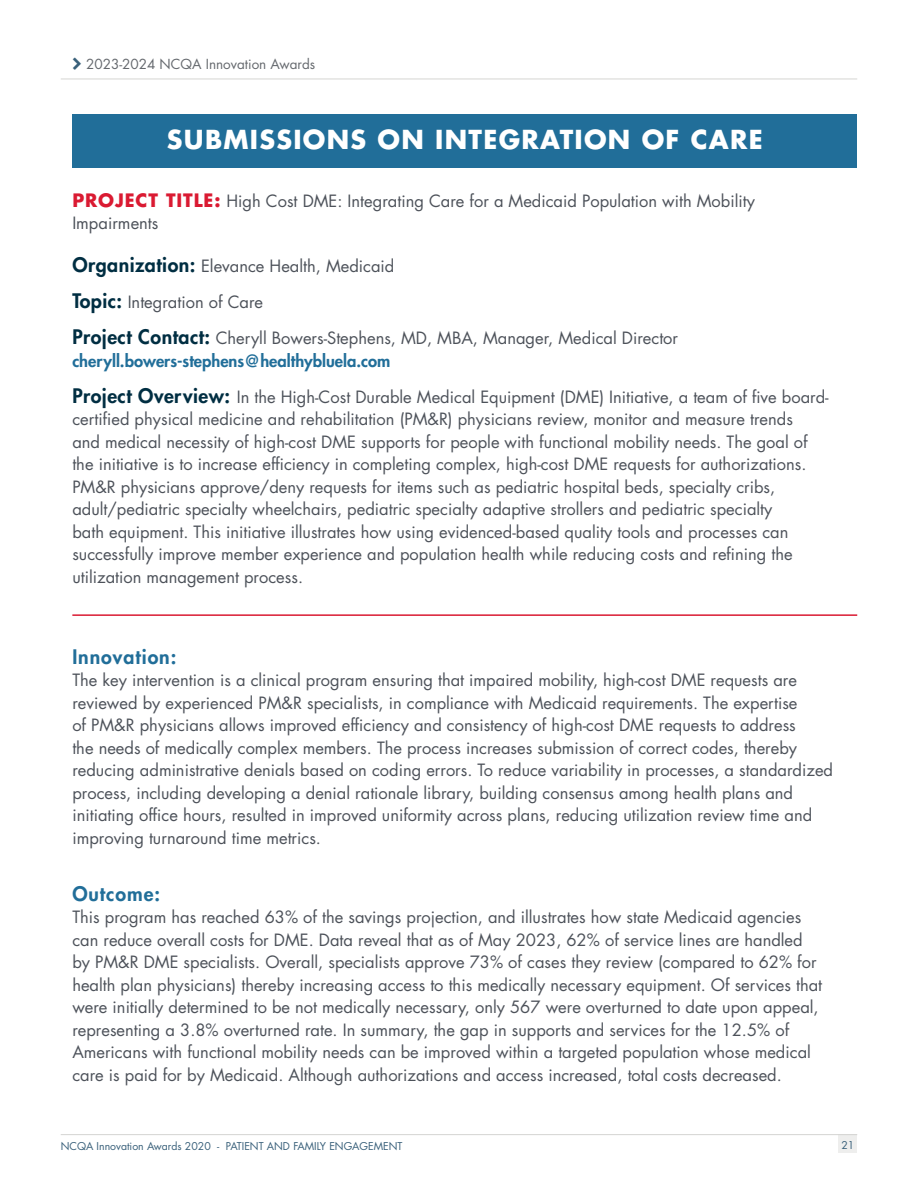
<style>
.page{position:relative;width:918px;height:1188px;background:#fff}
.page>*{position:absolute;margin:0;border:0;box-sizing:border-box;transform-origin:0 0}
.t1{font:700 25.5px "Futura Std";letter-spacing:.05em;color:#fff}
.t2{font:800 19.5px "Futura Std";letter-spacing:.05em;color:#216e99}
.t3{font:16.5px/22.5px "Futura Std";color:#4d525a}
.t4{font:800 16.5px "Futura Std";color:#216e99}
.t5{font:13.5px "Futura Std";color:#65696e}
.t6{font:10.5px "Futura Std";color:#39607a}
.s1{font-weight:700;font-size:18px;color:#da1a32}
.s2{font-weight:800;font-size:19.5px;color:#002e42}
</style>
<div class="page">
<div style="left:839px;top:1135px;width:18px;height:18px;background:#eeeeed"></div>
<hr style="left:61px;top:1134px;width:796px;height:1px;background:#d5d5d2">
<hr style="left:61px;top:79px;width:796px;height:1px;background:#d5d5d2">
<hr style="left:72px;top:614px;width:785px;height:2px;background:#da1a32">
<div style="left:72px;top:114px;width:785px;height:54px;background:#216e99"></div>
<p class="t5" style="left:86px;top:56px;width:231px">2023-2024 NCQA Innovation Awards</p>
<h2 class="t1" style="left:167px;top:123px;width:597px">SUBMISSIONS ON INTEGRATION OF CARE</h2>
<p class="t3" style="left:72px;top:190px;width:684px"><span class="s1">PROJECT TITLE:</span> High Cost DME: Integrating Care for a Medicaid Population with Mobility<br>Impairments</p>
<p class="t3" style="left:72px;top:255px;width:324px"><span class="s2">Organization:</span> Elevance Health, Medicaid</p>
<p class="t3" style="left:72px;top:291px;width:192px"><span class="s2">Topic:</span> Integration of Care</p>
<p class="t3" style="left:72px;top:327px;width:607px"><span class="s2">Project Contact:</span> Cheryll Bowers-Stephens, MD, MBA, Manager, Medical Director</p>
<p class="t4" style="left:72px;top:350px;width:320px">cheryll.bowers-stephens@healthybluela.com</p>
<p class="t3" style="left:72px;top:385px;width:758px"><span class="s2">Project Overview:</span> In the High-Cost Durable Medical Equipment (DME) Initiative, a team of five board&shy;certified physical medicine and rehabilitation (PM&amp;R) physicians review, monitor and measure trends<br>and medical necessity of high-cost DME supports for people with functional mobility needs. The goal of the initiative is to increase efficiency in completing complex, high-cost DME requests for authorizations.<br>PM&amp;R physicians approve/deny requests for items such as pediatric hospital beds, specialty cribs, adult/pediatric specialty wheelchairs, pediatric specialty adaptive strollers and pediatric specialty<br>bath equipment. This initiative illustrates how using evidenced-based quality tools and processes can successfully improve member experience and population health while reducing costs and refining the utilization management process.</p>
<p class="t2" style="left:72px;top:644px;width:106px">Innovation:</p>
<p class="t3" style="left:72px;top:669px;width:762px">The key intervention is a clinical program ensuring that impaired mobility, high-cost DME requests are reviewed by experienced PM&amp;R specialists, in compliance with Medicaid requirements. The expertise<br>of PM&amp;R physicians allows improved efficiency and consistency of high-cost DME requests to address<br>the needs of medically complex members. The process increases submission of correct codes, thereby reducing administrative denials based on coding errors. To reduce variability in processes, a standardized process, including developing a denial rationale library, building consensus among health plans and initiating office hours, resulted in improved uniformity across plans, reducing utilization review time and improving turnaround time metrics.</p>
<p class="t2" style="left:72px;top:881px;width:89px">Outcome:</p>
<p class="t3" style="left:72px;top:906px;width:751px">This program has reached 63% of the savings projection, and illustrates how state Medicaid agencies can reduce overall costs for DME. Data reveal that as of May 2023, 62% of service lines are handled by PM&amp;R DME specialists. Overall, specialists approve 73% of cases they review (compared to 62% for health plan physicians) thereby increasing access to this medically necessary equipment. Of services that were initially determined to be not medically necessary, only 567 were overturned to date upon appeal, representing a 3. 8% overturned rate. In summary, the gap in supports and services for the 12.5% of Americans with functional mobility needs can be improved within a targeted population whose medical care is paid for by Medicaid. Although authorizations and access increased, total costs decreased.</p>
<p class="t6" style="left:61px;top:1139px;width:343px">NCQA Innovation Awards 2020 - PATIENT AND FAMILY ENGAGEMENT</p>
<p class="t6" style="left:842px;top:1138px;width:14px">21</p>
</div>
